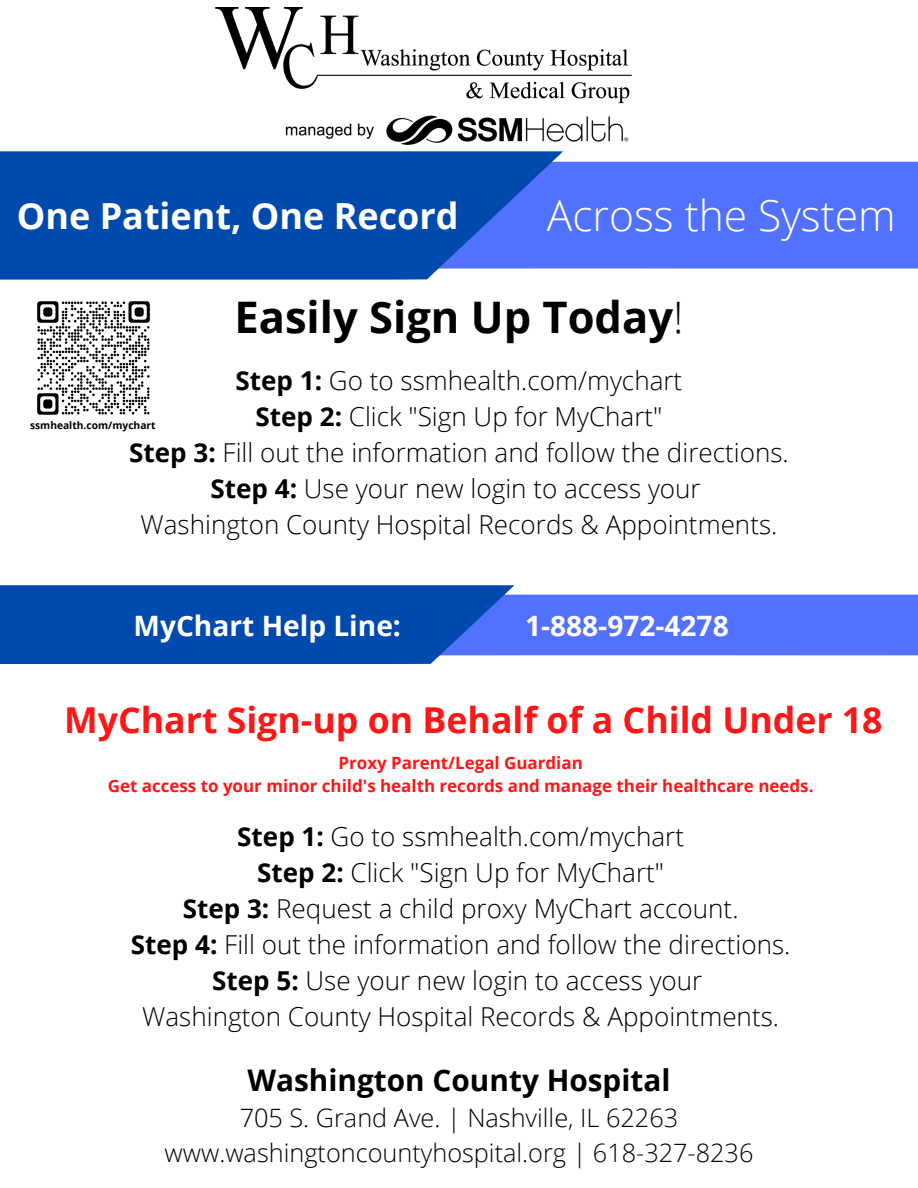
<style>
.page{position:relative;width:918px;height:1188px;background:#fff}
.page>*{position:absolute;margin:0;border:0;box-sizing:border-box;transform-origin:0 0}
.t1{font:700 43.5px "Open Sans";color:#000}
.t2{font:300 42.6px "Open Sans";color:#fff}
.t3{font:700 36px "Open Sans";color:#fff}
.t4{font:700 35.7px "Open Sans";color:#ff1616}
.t5{font:700 29.7px "Open Sans";color:#000}
.t6{font:700 28.05px "Open Sans";color:#fff}
.t7{font:300 26.1px "Open Sans";color:#000}
.t8{font:300 25.35px "Open Sans";color:#000}
.t9{font:700 16.95px "Open Sans";color:#ff1616}
.t10{font:700 10.2px "Open Sans";color:#000}
.s1{font-weight:300}
.s2{font-weight:700}
</style>
<div class="page">
<div style="left:563px;top:162px;width:355px;height:107px;background:#5271ff"></div>
<svg style="left:0;top:151px;width:563px;height:129px;background:#0e52b7"></svg>
<img style="left:215px;top:7px;width:417px;height:137px">
<svg style="left:0;top:585px;width:918px;height:79px;background:#3a6cd4"></svg>
<img style="left:37px;top:301px;width:113px;height:114px">
<p class="t3" style="left:17px;top:190px;width:443px">One Patient, One Record</p>
<p class="t2" style="left:547px;top:186px;width:350px">Across the System</p>
<p class="t1" style="left:234px;top:286px;width:451px">Easily Sign Up Today<span class="s1">!</span></p>
<p class="t7" style="left:236px;top:362px;width:448px"><span class="s2">Step 1:</span> Go to ssmhealth.com/mychart</p>
<p class="t7" style="left:256px;top:398px;width:408px"><span class="s2">Step 2:</span> Click "Sign Up for MyChart"</p>
<p class="t7" style="left:129px;top:434px;width:661px"><span class="s2">Step 3:</span> Fill out the information and follow the directions.</p>
<p class="t7" style="left:211px;top:470px;width:492px"><span class="s2">Step 4:</span> Use your new login to access your</p>
<p class="t7" style="left:141px;top:506px;width:638px">Washington County Hospital Records &amp; Appointments.</p>
<p class="t10" style="left:30px;top:418px;width:127px">ssmhealth.com/mychart</p>
<p class="t6" style="left:134px;top:606px;width:269px">MyChart Help Line:</p>
<p class="t6" style="left:525px;top:606px;width:205px">1-888-972-4278</p>
<p class="t4" style="left:64px;top:695px;width:820px">MyChart Sign-up on Behalf of a Child Under 18</p>
<p class="t9" style="left:339px;top:750px;width:246px">Proxy Parent/Legal Guardian</p>
<p class="t9" style="left:108px;top:774px;width:707px">Get access to your minor child's health records and manage their healthcare needs.</p>
<p class="t7" style="left:237px;top:818px;width:448px"><span class="s2">Step 1:</span> Go to ssmhealth.com/mychart</p>
<p class="t7" style="left:257px;top:854px;width:408px"><span class="s2">Step 2:</span> Click "Sign Up for MyChart"</p>
<p class="t7" style="left:183px;top:890px;width:557px"><span class="s2">Step 3:</span> Request a child proxy MyChart account.</p>
<p class="t7" style="left:131px;top:926px;width:661px"><span class="s2">Step 4:</span> Fill out the information and follow the directions.</p>
<p class="t7" style="left:212px;top:962px;width:492px"><span class="s2">Step 5:</span> Use your new login to access your</p>
<p class="t7" style="left:142px;top:998px;width:638px">Washington County Hospital Records &amp; Appointments.</p>
<p class="t5" style="left:247px;top:1060px;width:425px">Washington County Hospital</p>
<p class="t8" style="left:240px;top:1100px;width:440px">705 S. Grand Ave. | Nashville, IL 62263</p>
<p class="t8" style="left:165px;top:1135px;width:590px">www.washingtoncountyhospital.org | 618-327-8236</p>
</div>
